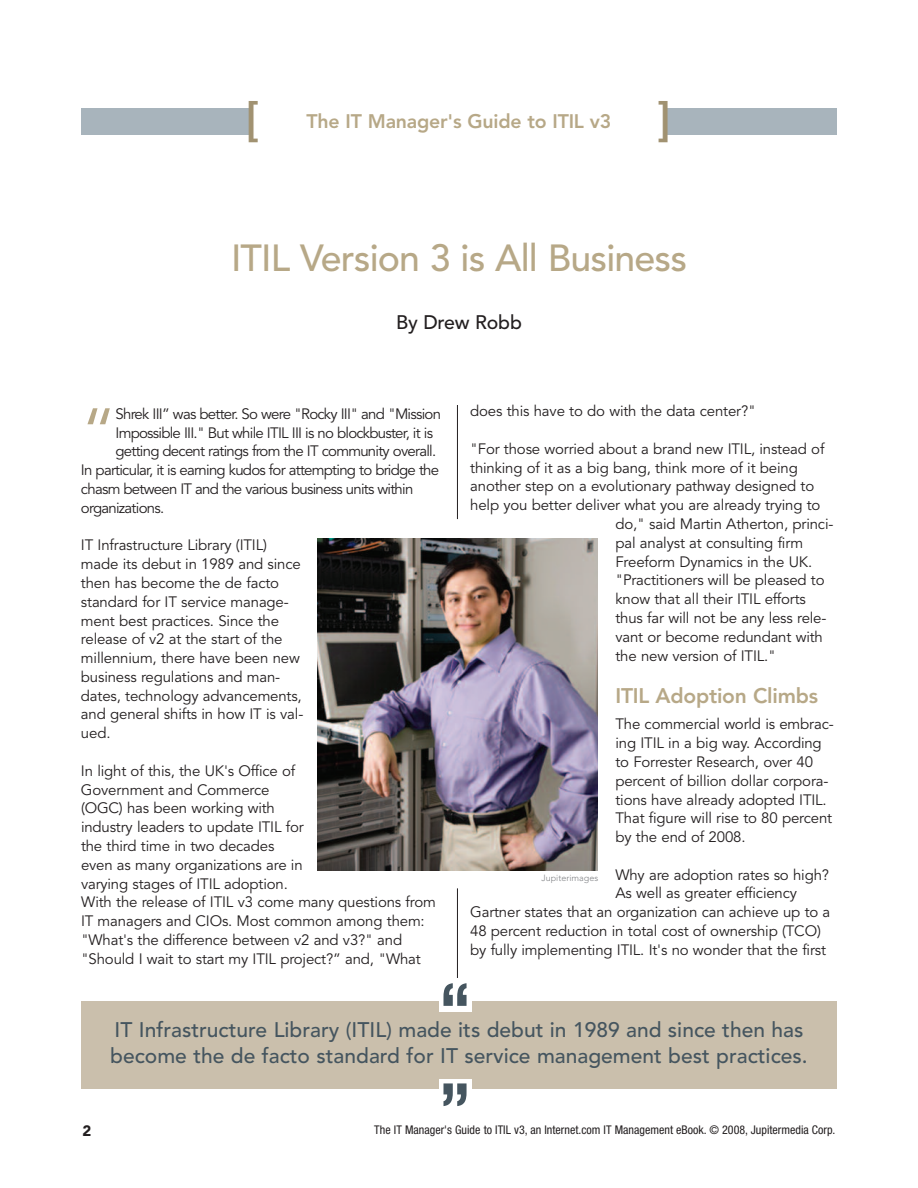
<style>
.page{position:relative;width:918px;height:1188px;background:#fff}
.page>*{position:absolute;margin:0;border:0;box-sizing:border-box;transform-origin:0 0}
.t1{font:700 condensed 70.5px/100.2px "Helvetica Neue";color:#45555f}
.t2{font:68.1px "Avenir";color:#b7a887}
.t3{font:800 46.5px "Avenir";color:#a19271}
.t4{font:500 37.5px "Avenir";letter-spacing:-.02em;color:#b7a887}
.t5{font:500 21px/26.1px "Avenir";color:#45555f}
.t6{font:800 21px "Avenir";letter-spacing:-.01em;color:#b7a887}
.t7{font:800 19.5px "Avenir";letter-spacing:-.01em;color:#b7a887}
.t8{font:500 19.5px "Avenir";letter-spacing:-.01em;color:#231f20}
.t9{font:15px/18.8px "Avenir";letter-spacing:-.01em;color:#231f20}
.t10{font:15px "Avenir";letter-spacing:-.05em;color:#231f20}
.t11{font:900 15px "Avenir";color:#231f20}
.t12{font:condensed 12px "Helvetica Neue";color:#231f20}
.t13{font:300 9px "Avenir";color:#808285}
</style>
<div class="page">
<hr style="left:457px;top:405px;width:1px;height:114px;background:#231f20">
<hr style="left:457px;top:888px;width:1px;height:219px;background:#231f20">
<div style="left:81px;top:108px;width:171px;height:27px;background:#a8b4bc"></div>
<div style="left:666px;top:108px;width:171px;height:27px;background:#a8b4bc"></div>
<img style="left:318px;top:539px;width:279px;height:331px">
<div style="left:81px;top:1001px;width:756px;height:88px;background:#cabfac"></div>
<div style="left:439px;top:979px;width:32px;height:33px;background:#fff"></div>
<div style="left:439px;top:1079px;width:32px;height:33px;background:#fff"></div>
<h3 class="t3" style="left:246px;top:100px;width:14px">[</h3>
<h3 class="t3" style="left:658px;top:100px;width:14px">]</h3>
<h3 class="t7" style="left:307px;top:113px;width:306px">The IT Manager's Guide to ITIL v3</h3>
<h3 class="t4" style="left:231px;top:243px;width:457px">ITIL Version 3 is All Business</h3>
<h3 class="t8" style="left:396px;top:314px;width:127px">By Drew Robb</h3>
<h2 class="t2" style="left:81px;top:405px;width:37px">“</h2>
<p class="t10" style="left:116px;top:408px;width:327px">Shrek III” was better. So were "Rocky III" and "Mission</p>
<p class="t10" style="left:116px;top:426px;width:319px">Impossible III." But while ITIL III is no blockbuster, it is</p>
<p class="t10" style="left:115px;top:445px;width:322px">getting decent ratings from the IT community overall.</p>
<p class="t10" style="left:81px;top:464px;width:360px">In particular, it is earning kudos for attempting to bridge the</p>
<p class="t10" style="left:81px;top:483px;width:334px">chasm between IT and the various business units within</p>
<p class="t10" style="left:81px;top:501px;width:85px">organizations.</p>
<p class="t9" style="left:81px;top:537px;width:224px">IT Infrastructure Library (ITIL) made its debut in 1989 and since then has become the de facto standard for IT service manage&shy;ment best practices. Since the release of v2 at the start of the millennium, there have been new business regulations and man&shy;dates, technology advancements, and general shifts in how IT is val&shy;ued.</p>
<p class="t9" style="left:81px;top:762px;width:356px">In light of this, the UK's Office of<br>Government and Commerce<br>(OGC) has been working with<br>industry leaders to update ITIL for<br>the third time in two decades<br>even as many organizations are in<br>varying stages of ITIL adoption.<br>With the release of ITIL v3 come many questions from IT managers and CIOs. Most common among them: "What's the difference between v2 and v3?" and "Should I wait to start my ITIL project?” and, "What</p>
<p class="t9" style="left:470px;top:403px;width:287px">does this have to do with the data center?"</p>
<p class="t9" style="left:470px;top:441px;width:356px">"For those worried about a brand new ITIL, instead of</p>
<p class="t9" style="left:470px;top:459px;width:329px">thinking of it as a big bang, think more of it being</p>
<p class="t9" style="left:470px;top:478px;width:346px">another step on a evolutionary pathway designed to</p>
<p class="t9" style="left:470px;top:497px;width:352px">help you better deliver what you are already trying to</p>
<p class="t9" style="left:615px;top:516px;width:219px">do," said Martin Atherton, princi-</p>
<p class="t9" style="left:615px;top:535px;width:189px">pal analyst at consulting firm</p>
<p class="t9" style="left:615px;top:553px;width:198px">Freeform Dynamics in the UK.</p>
<p class="t9" style="left:615px;top:572px;width:211px">"Practitioners will be pleased to</p>
<p class="t9" style="left:615px;top:591px;width:192px">know that all their ITIL efforts</p>
<p class="t9" style="left:615px;top:610px;width:213px">thus far will not be any less rele-</p>
<p class="t9" style="left:615px;top:628px;width:209px">vant or become redundant with</p>
<p class="t9" style="left:615px;top:647px;width:162px">the new version of ITIL."</p>
<h3 class="t6" style="left:615px;top:687px;width:204px">ITIL Adoption Climbs</h3>
<p class="t9" style="left:615px;top:716px;width:220px">The commercial world is embrac&shy;ing ITIL in a big way. According to Forrester Research, over 40 percent of billion dollar corpora&shy;tions have already adopted ITIL.<br>That figure will rise to 80 percent by the end of 2008.</p>
<p class="t9" style="left:615px;top:866px;width:215px">Why are adoption rates so high?</p>
<p class="t9" style="left:615px;top:885px;width:183px">As well as greater efficiency</p>
<p class="t9" style="left:470px;top:904px;width:362px">Gartner states that an organization can achieve up to a</p>
<p class="t9" style="left:470px;top:923px;width:352px">48 percent reduction in total cost of ownership (TCO)</p>
<p class="t9" style="left:470px;top:941px;width:357px">by fully implementing ITIL. It's no wonder that the first</p>
<p class="t13" style="left:541px;top:875px;width:58px">Jupiterimages</p>
<h1 class="t1" style="left:439px;top:965px;width:34px">“ ”</h1>
<h3 class="t5" style="left:110px;top:1019px;width:699px">IT Infrastructure Library (ITIL) made its debut in 1989 and since then has become the de facto standard for IT service management best practices.</h3>
<p class="t11" style="left:82px;top:1125px;width:10px">2</p>
<p class="t12" style="left:374px;top:1126px;width:463px">The IT Manager's Guide to ITIL v3, an Internet.com IT Management eBook. © 2008, Jupitermedia Corp.</p>
</div>
